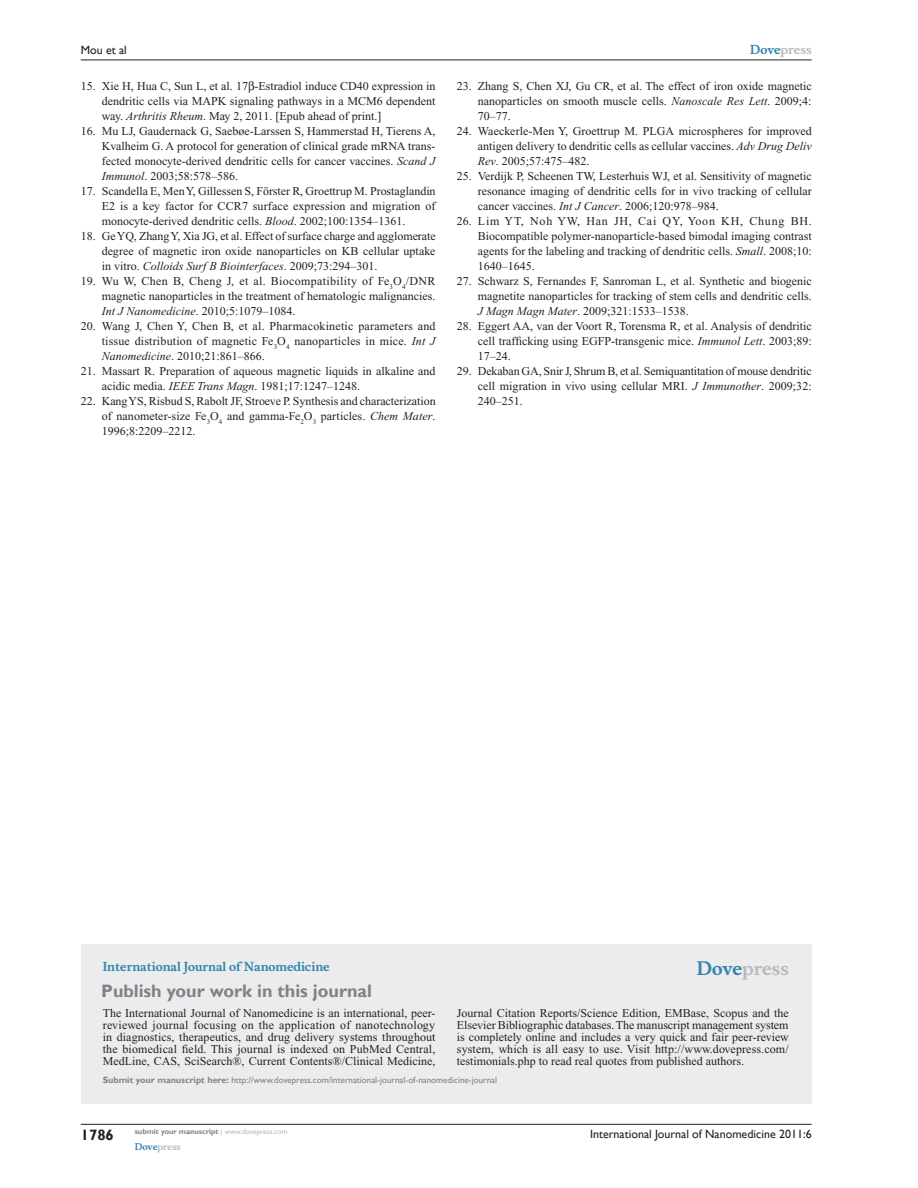
<style>
.page{position:relative;width:918px;height:1188px;background:#fff}
.page>*{position:absolute;margin:0;border:0;box-sizing:border-box;transform-origin:0 0}
.t1{font:700 18px "Gill Sans";color:#808285}
.t2{font:700 18px "Musee";color:#b8b9bc}
.t3{font:700 15px "Gill Sans";color:#231f20}
.t4{font:12px/15px "Times New Roman";color:#231f20;text-align:justify}
.t5{font:12px "Gill Sans";color:#231f20}
.t6{font:700 12px "Musee";color:#3485ae}
.t7{font:700 12px "Musee";color:#b8b9bc}
.t8{font:9px "Gill Sans";color:#808285}
.t9{font:700 9px "Musee";color:#b8b9bc}
.t10{font:700 7.5px "Gill Sans";color:#808285}
.s1{font-style:italic}
.s2{color:#3485ae}
.s3{font-weight:700}
.s4{font-weight:400;color:#b8b9bc}
</style>
<div class="page">
<div style="left:81px;top:944px;width:731px;height:159px;background:#ececee"></div>
<hr style="left:81px;top:1124px;width:731px;height:1px;background:#231f20">
<hr style="left:81px;top:60px;width:731px;height:1px;background:#231f20">
<p class="t5" style="left:81px;top:43px;width:48px">Mou et al</p>
<p class="t4" style="left:102px;top:79px;width:335px;text-indent:-21px">15. Xie H, Hua C, Sun L, et al. 17 -Estradiol induce CD40 expression in dendritic cells via MAPK signaling pathways in a MCM6 dependent way. <span class="s1">Arthritis Rheum</span>. May 2, 2011. [Epub ahead of print.]</p>
<p class="t4" style="left:102px;top:124px;width:335px;text-indent:-21px">16. Mu LJ, Gaudernack G, Saebøe-Larssen S, Hammerstad H, Tierens A, Kvalheim G. A protocol for generation of clinical grade mRNA trans&shy;fected monocyte-derived dendritic cells for cancer vaccines. <span class="s1">Scand J Immunol</span>. 2003;58:578–586.</p>
<p class="t4" style="left:102px;top:184px;width:335px;text-indent:-21px">17. Scandella E, Men Y, Gillessen S, Förster R, Groettrup M. Prostaglandin E2 is a key factor for CCR7 surface expression and migration of monocyte-derived dendritic cells. <span class="s1">Blood</span>. 2002;100:1354–1361.</p>
<p class="t4" style="left:102px;top:229px;width:335px;text-indent:-21px">18. Ge YQ, Zhang Y, Xia JG, et al. Effect of surface charge and agglomerate degree of magnetic iron oxide nanoparticles on KB cellular uptake in vitro. <span class="s1">Colloids Surf B Biointerfaces</span>. 2009;73:294–301.</p>
<p class="t4" style="left:102px;top:274px;width:335px;text-indent:-21px">19. Wu W, Chen B, Cheng J, et al. Biocompatibility of Fe<sub>3</sub>O<sub>4</sub>/DNR magnetic nanoparticles in the treatment of hematologic malignancies.<br><span class="s1">Int J Nanomedicine</span>. 2010;5:1079–1084.</p>
<p class="t4" style="left:102px;top:319px;width:335px;text-indent:-21px">20. Wang J, Chen Y, Chen B, et al. Pharmacokinetic parameters and tissue distribution of magnetic Fe<sub>3</sub>O<sub>4</sub> nanoparticles in mice. <span class="s1">Int J Nanomedicine</span>. 2010;21:861–866.</p>
<p class="t4" style="left:102px;top:364px;width:335px;text-indent:-21px">21. Massart R. Preparation of aqueous magnetic liquids in alkaline and acidic media. <span class="s1">IEEE Trans Magn</span>. 1981;17:1247–1248.</p>
<p class="t4" style="left:102px;top:394px;width:335px;text-indent:-21px">22. Kang YS, Risbud S, Rabolt JF, Stroeve P. Synthesis and characterization of nanometer-size Fe<sub>3</sub>O<sub>4</sub> and gamma-Fe<sub>2</sub>O<sub>3</sub> particles. <span class="s1">Chem Mater</span>.<br>1996;8:2209–2212.</p>
<p class="t7" style="left:750px;top:43px;width:63px"><span class="s2">Dove</span>press</p>
<p class="t4" style="left:478px;top:79px;width:335px;text-indent:-21px">23. Zhang S, Chen XJ, Gu CR, et al. The effect of iron oxide magnetic nanoparticles on smooth muscle cells. <span class="s1">Nanoscale Res Lett</span>. 2009;4:<br>70–77.</p>
<p class="t4" style="left:478px;top:124px;width:336px;text-indent:-21px">24. Waeckerle-Men Y, Groettrup M. PLGA microspheres for improved antigen delivery to dendritic cells as cellular vaccines. <span class="s1">Adv Drug Deliv Rev</span>. 2005;57:475–482.</p>
<p class="t4" style="left:478px;top:169px;width:335px;text-indent:-21px">25. Verdijk P, Scheenen TW, Lesterhuis WJ, et al. Sensitivity of magnetic resonance imaging of dendritic cells for in vivo tracking of cellular cancer vaccines. <span class="s1">Int J Cancer</span>. 2006;120:978–984.</p>
<p class="t4" style="left:478px;top:214px;width:336px;text-indent:-21px">26. Lim YT, Noh YW, Han JH, Cai QY, Yoon KH, Chung BH.<br>Biocompatible polymer-nanoparticle-based bimodal imaging contrast agents for the labeling and tracking of dendritic cells. <span class="s1">Small</span>. 2008;10:<br>1640–1645.</p>
<p class="t4" style="left:478px;top:274px;width:335px;text-indent:-21px">27. Schwarz S, Fernandes F, Sanroman L, et al. Synthetic and biogenic magnetite nanoparticles for tracking of stem cells and dendritic cells.<br><span class="s1">J Magn Magn Mater</span>. 2009;321:1533–1538.</p>
<p class="t4" style="left:478px;top:319px;width:335px;text-indent:-21px">28. Eggert AA, van der Voort R, Torensma R, et al. Analysis of dendritic cell trafficking using EGFP-transgenic mice. <span class="s1">Immunol Lett</span>. 2003;89:<br>17–24.</p>
<p class="t4" style="left:478px;top:364px;width:335px;text-indent:-21px">29. Dekaban GA, Snir J, Shrum B, et al. Semiquantitation of mouse dendritic cell migration in vivo using cellular MRI. <span class="s1">J Immunother</span>. 2009;32:<br>240–251.</p>
<p class="t6" style="left:103px;top:959px;width:228px">International Journal of Nanomedicine</p>
<h1 class="t1" style="left:101px;top:980px;width:272px">Publish your work in this journal</h1>
<h1 class="t2" style="left:697px;top:958px;width:94px"><span class="s2">Dove</span>press</h1>
<p class="t4" style="left:103px;top:1007px;width:334px;line-height:12px">The International Journal of Nanomedicine is an international, peer&shy;reviewed journal focusing on the application of nanotechnology in diagnostics, therapeutics, and drug delivery systems throughout the biomedical field. This journal is indexed on PubMed Central, MedLine, CAS, SciSearch®, Current Contents®/Clinical Medicine,</p>
<p class="t4" style="left:457px;top:1007px;width:333px;line-height:12px">Journal Citation Reports/Science Edition, EMBase, Scopus and the Elsevier Bibliographic databases. The manuscript management system is completely online and includes a very quick and fair peer-review system, which is all easy to use. Visit http://www.dovepress.com/ testimonials.php to read real quotes from published authors.</p>
<p class="t8" style="left:103px;top:1075px;width:396px"><span class="s3">Submit your manuscript here:</span> http://www.dovepress.com/international-journal-of-nanomedicine-journal</p>
<p class="t3" style="left:81px;top:1126px;width:35px">1786</p>
<p class="t10" style="left:135px;top:1127px;width:154px">submit your manuscript <span class="s4">| www.dovepress.com</span></p>
<p class="t9" style="left:135px;top:1141px;width:48px"><span class="s2">Dove</span>press</p>
<p class="t5" style="left:590px;top:1127px;width:223px">International Journal of Nanomedicine 2011:6</p>
</div>
